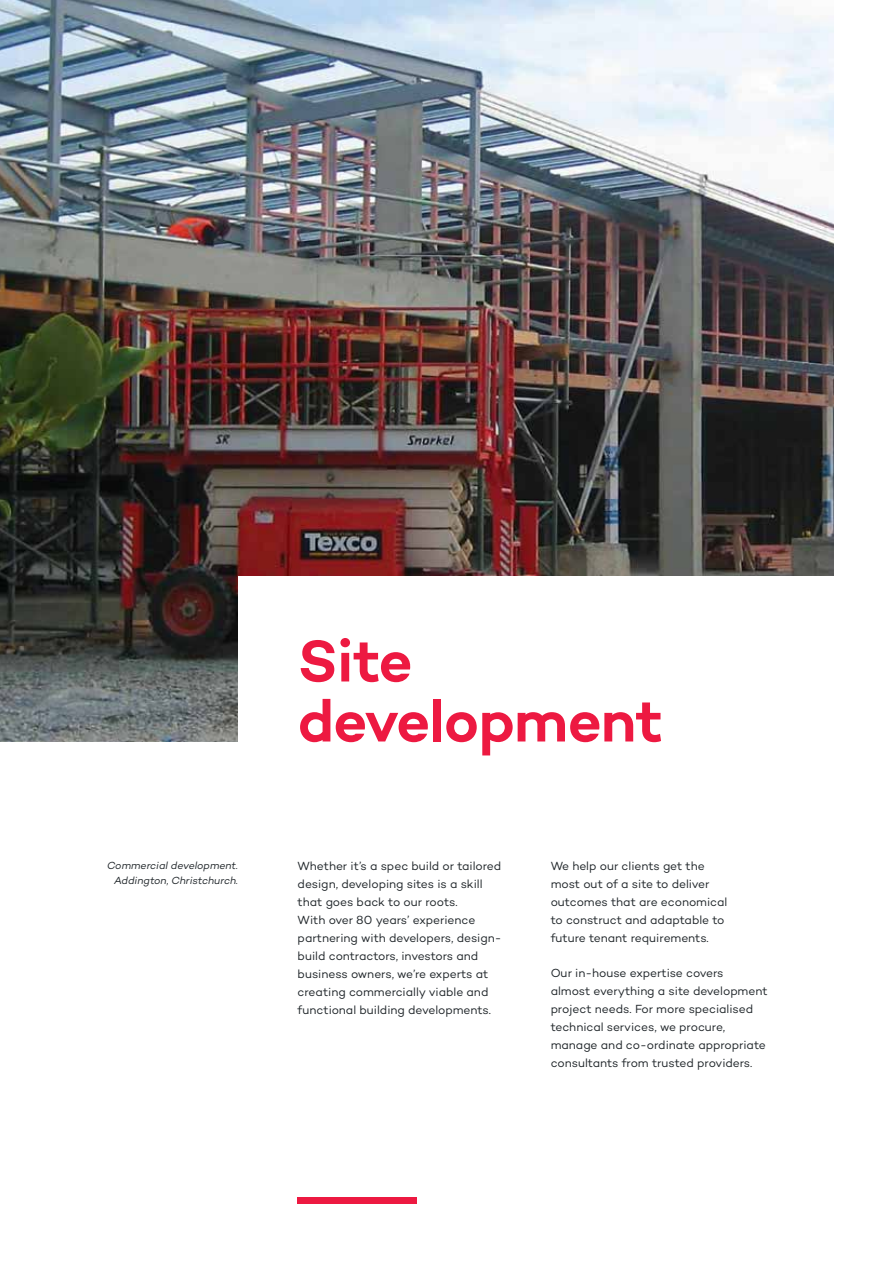
<style>
.page{position:relative;width:893px;height:1263px;background:#fff}
.page>*{position:absolute;margin:0;border:0;box-sizing:border-box;transform-origin:0 0}
.t1{font:600 60px/60px "Campton";letter-spacing:-.015em;color:#ed1941}
.t2{font:12px/18px "Campton";letter-spacing:-.005em;color:#1f2529}
.t3{font:italic 10.5px/15px "Campton";color:#1f2529;text-align:right}
</style>
<div class="page">
<img style="left:0;top:0;width:833px;height:741px">
<div style="left:238px;top:576px;width:655px;height:177px;background:#fff"></div>
<div style="left:298px;top:1197px;width:119px;height:6px;background:#ed1941"></div>
<p class="t3" style="left:107px;top:857px;width:133px">Commercial development.<br>Addington, Christchurch.</p>
<h1 class="t1" style="left:298px;top:630px;width:367px">Site development</h1>
<p class="t2" style="left:298px;top:856px;width:205px">Whether it’s a spec build or tailored design, developing sites is a skill that goes back to our roots.<br>With over 80 years’ experience partnering with developers, design&shy;build contractors, investors and business owners, we’re experts at creating commercially viable and functional building developments.</p>
<p class="t2" style="left:551px;top:856px;width:178px">We help our clients get the most out of a site to deliver outcomes that are economical to construct and adaptable to future tenant requirements.</p>
<p class="t2" style="left:551px;top:963px;width:218px">Our in-house expertise covers<br>almost everything a site development project needs. For more specialised technical services, we procure, manage and co-ordinate appropriate consultants from trusted providers.</p>
</div>
